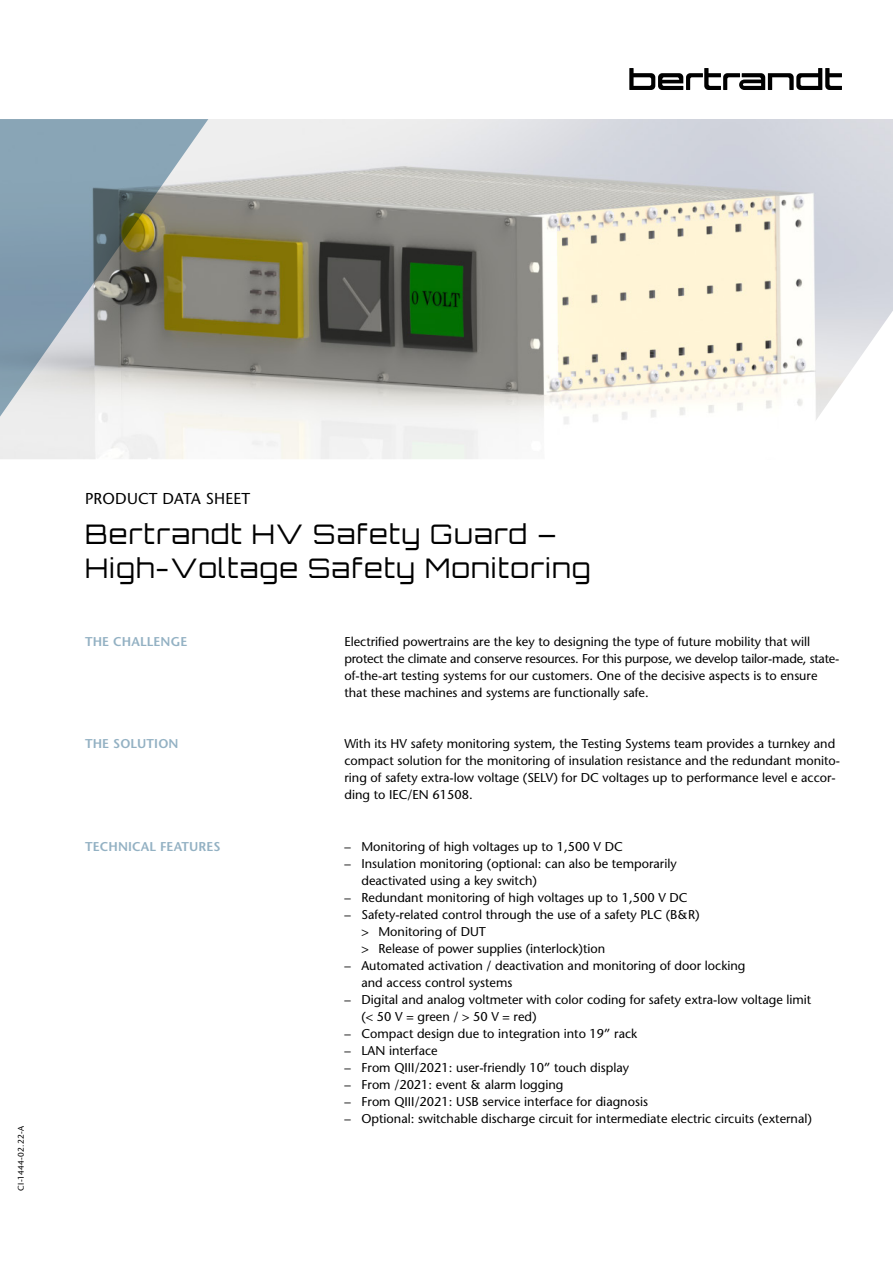
<style>
.page{position:relative;width:893px;height:1263px;background:#fff}
.page>*{position:absolute;margin:0;border:0;box-sizing:border-box;transform-origin:0 0}
.t1{font:27px/34px "Orbitron";letter-spacing:.05em;color:#000}
.t2{font:500 15.75px "Stone Sans Std";letter-spacing:.01em;color:#000}
.t3{font:500 12.75px/17px "Stone Sans Std";color:#000}
.t4{font:600 12.75px "Stone Sans Std";letter-spacing:.01em;color:#93b1c3}
.t5{font:500 8.25px "Stone Sans Std";letter-spacing:.025em;color:#000}
</style>
<div class="page">
<img style="left:208px;top:119px;width:685px;height:192px">
<svg style="left:0;top:311px;width:893px;height:148px"></svg>
<svg style="left:0;top:119px;width:208px;height:316px;background:#97a3a5"></svg>
<svg style="left:629px;top:68px;width:213px;height:22px"></svg>
<p class="t5" style="left:16px;top:1191px;width:66px;rotate:-90deg">CI-1444-02.22-A</p>
<p class="t2" style="left:85px;top:490px;width:167px">PRODUCT DATA SHEET</p>
<h1 class="t1" style="left:85px;top:517px;width:507px">Bertrandt HV Safety Guard –<br>High-Voltage Safety Monitoring</h1>
<p class="t4" style="left:85px;top:634px;width:104px">THE CHALLENGE</p>
<p class="t4" style="left:85px;top:736px;width:95px">THE SOLUTION</p>
<p class="t4" style="left:85px;top:838px;width:137px">TECHNICAL FEATURES</p>
<p class="t3" style="left:344px;top:633px;width:496px">Electrified powertrains are the key to designing the type of future mobility that will protect the climate and conserve resources. For this purpose, we develop tailor-made, state&shy;of-the-art testing systems for our customers. One of the decisive aspects is to ensure that these machines and systems are functionally safe.</p>
<p class="t3" style="left:344px;top:735px;width:497px">With its HV safety monitoring system, the Testing Systems team provides a turnkey and compact solution for the monitoring of insulation resistance and the redundant monito&shy;ring of safety extra-low voltage (SELV) for DC voltages up to performance level e accor&shy;ding to IEC/EN 61508.</p>
<p class="t3" style="left:344px;top:838px;width:280px">– Monitoring of high voltages up to 1,500 V DC</p>
<p class="t3" style="left:361px;top:855px;width:317px;text-indent:-17px">– Insulation monitoring (optional: can also be temporarily deactivated using a key switch)</p>
<p class="t3" style="left:344px;top:889px;width:345px">– Redundant monitoring of high voltages up to 1,500 V DC</p>
<p class="t3" style="left:361px;top:906px;width:340px;text-indent:-17px">– Safety-related control through the use of a safety PLC (B&amp;R) &gt; Monitoring of DUT<br>&gt; Release of power supplies (interlock)tion</p>
<p class="t3" style="left:361px;top:957px;width:386px;text-indent:-17px">– Automated activation / deactivation and monitoring of door locking and access control systems</p>
<p class="t3" style="left:361px;top:991px;width:451px;text-indent:-17px">– Digital and analog voltmeter with color coding for safety extra-low voltage limit (&lt; 50 V = green / &gt; 50 V = red)</p>
<p class="t3" style="left:344px;top:1025px;width:294px">– Compact design due to integration into 19” rack</p>
<p class="t3" style="left:344px;top:1042px;width:95px">– LAN interface</p>
<p class="t3" style="left:344px;top:1059px;width:286px">– From QIII/2021: user-friendly 10” touch display</p>
<p class="t3" style="left:344px;top:1076px;width:221px">– From /2021: event &amp; alarm logging</p>
<p class="t3" style="left:344px;top:1093px;width:305px">– From QIII/2021: USB service interface for diagnosis</p>
<p class="t3" style="left:344px;top:1110px;width:469px">– Optional: switchable discharge circuit for intermediate electric circuits (external)</p>
</div>
